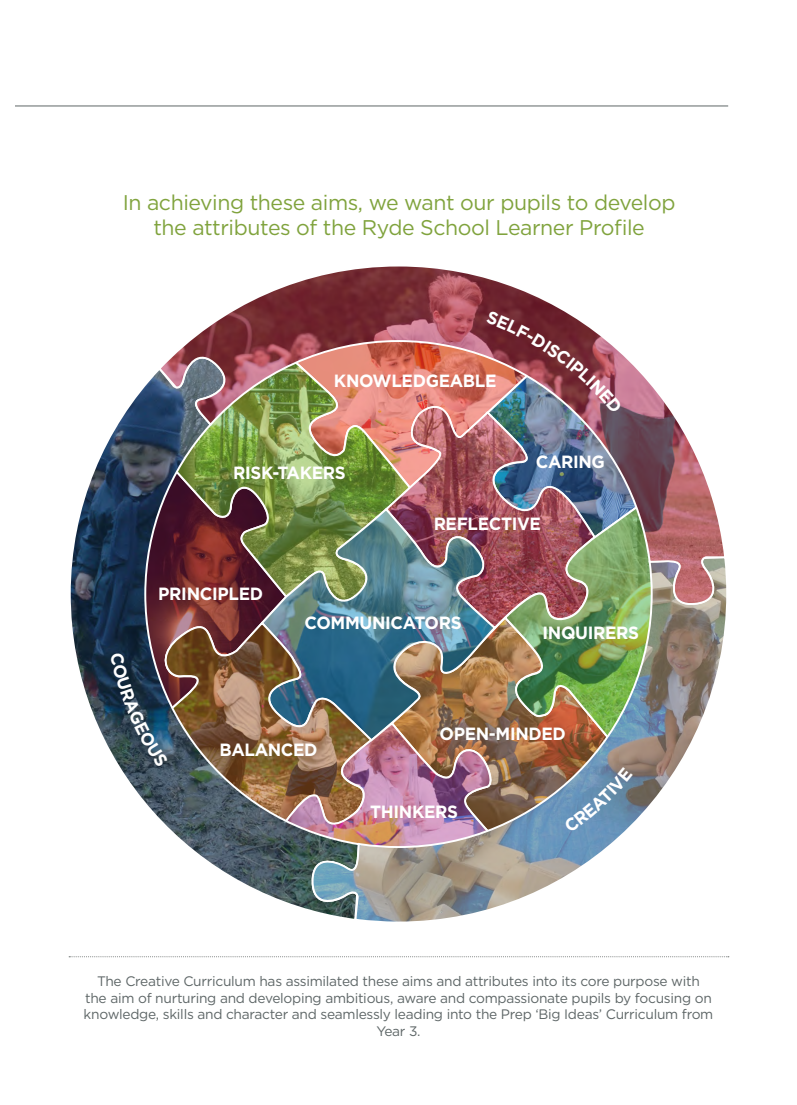
<style>
.page{position:relative;width:797px;height:1105px;background:#fff}
.page>*{position:absolute;margin:0;border:0;box-sizing:border-box;transform-origin:0 0}
.t1{font:21.25px "Gotham";letter-spacing:-.02em;color:#80a33d}
.t2{font:700 17.75px "Gotham";letter-spacing:-.02em;color:#fff;scale:.96 1}
.t3{font:13.75px/16.5px "Gotham";letter-spacing:-.02em;color:#5e6667;text-align:center}
</style>
<div class="page">
<img style="left:70px;top:373px;width:240px;height:537px">
<svg style="left:310px;top:606px;width:419px;height:352px"></svg>
<img style="left:157px;top:266px;width:570px;height:340px">
<hr style="left:16px;top:106px;width:712px;height:1px;background:#5e6667">
<svg style="left:69px;top:956px;width:660px;height:1px"></svg>
<svg style="left:110px;top:652px;width:58px;height:115px"></svg>
<img style="left:281px;top:311px;width:373px;height:541px">
<p class="t1" style="left:123px;top:188px;width:554px">In achieving these aims, we want our pupils to develop</p>
<p class="t1" style="left:153px;top:214px;width:493px">the attributes of the Ryde School Learner Profile</p>
<p class="t2" style="left:334px;top:369px;width:171px">KNOWLEDGEABLE</p>
<p class="t2" style="left:233px;top:461px;width:119px">RISK-TAKERS</p>
<p class="t2" style="left:536px;top:450px;width:74px">CARING</p>
<p class="t2" style="left:158px;top:582px;width:111px">PRINCIPLED</p>
<p class="t2" style="left:433px;top:512px;width:113px">REFLECTIVE</p>
<p class="t2" style="left:304px;top:611px;width:165px">COMMUNICATORS</p>
<p class="t2" style="left:542px;top:621px;width:102px">INQUIRERS</p>
<p class="t2" style="left:439px;top:721px;width:133px">OPEN-MINDED</p>
<p class="t2" style="left:219px;top:738px;width:104px">BALANCED</p>
<p class="t2" style="left:370px;top:800px;width:93px">THINKERS</p>
<p class="t3" style="left:97px;top:973px;width:604px">The Creative Curriculum has assimilated these aims and attributes into its core purpose with</p>
<p class="t3" style="left:85px;top:989px;width:628px">the aim of nurturing and developing ambitious, aware and compassionate pupils by focusing on</p>
<p class="t3" style="left:84px;top:1006px;width:631px">knowledge, skills and character and seamlessly leading into the Prep ‘Big Ideas’ Curriculum from<br>Year 3.</p>
</div>
